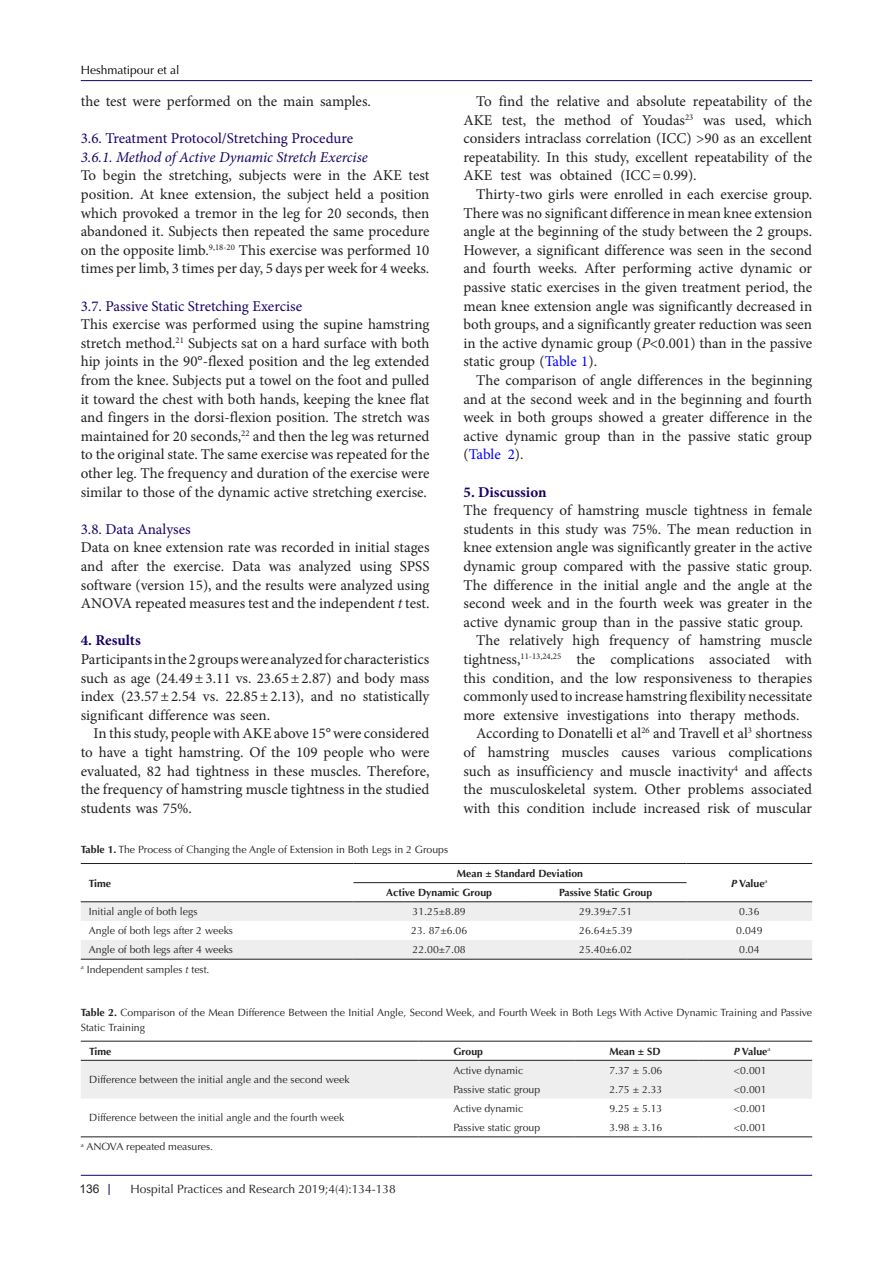
<style>
.page{position:relative;width:893px;height:1263px;background:#fff}
.page>*{position:absolute;margin:0;border:0;box-sizing:border-box;transform-origin:0 0}
.t1{font:15px/18.6px "Minion Pro";color:#231f20;text-align:justify}
.t2{font:15px "Minion Pro";letter-spacing:-.005em;color:#190066}
.t3{font:italic 15px "Minion Pro";letter-spacing:-.005em;color:#190066}
.t4{font:700 15px "Minion Pro";color:#190066}
.t5{font:12px "Optima LT Std";color:#231f20}
.t6{font:12px "Optima LT Std";color:#000001}
.t7{font:12px "Arial";color:#231f20}
.t8{font:10.5px/15px "Optima LT Std";color:#231f20}
.t9{font:700 10.5px "Optima LT Std";color:#231f20}
.s1{font-style:italic}
.s2{color:#222}
.s3{color:#00f}
.s4{font-weight:700}
</style>
<div class="page">
<hr style="left:81px;top:1175px;width:731px;height:1px;background:#190066">
<hr style="left:81px;top:80px;width:731px;height:1px;background:#190066">
<svg style="left:81px;top:902px;width:731px;height:57px"></svg>
<hr style="left:81px;top:863px;width:272px;height:1px;background:#231f20">
<hr style="left:353px;top:863px;width:172px;height:1px;background:#231f20">
<hr style="left:525px;top:863px;width:162px;height:1px;background:#231f20">
<hr style="left:687px;top:863px;width:125px;height:1px;background:#231f20">
<hr style="left:353px;top:882px;width:172px;height:1px;background:#231f20">
<hr style="left:525px;top:882px;width:162px;height:1px;background:#231f20">
<hr style="left:81px;top:901px;width:272px;height:1px;background:#231f20">
<hr style="left:353px;top:901px;width:172px;height:1px;background:#231f20">
<hr style="left:525px;top:901px;width:162px;height:1px;background:#231f20">
<hr style="left:687px;top:901px;width:125px;height:1px;background:#231f20">
<hr style="left:81px;top:959px;width:272px;height:1px;background:#231f20">
<hr style="left:353px;top:959px;width:172px;height:1px;background:#231f20">
<hr style="left:525px;top:959px;width:162px;height:1px;background:#231f20">
<hr style="left:687px;top:959px;width:125px;height:1px;background:#231f20">
<div style="left:81px;top:1061px;width:731px;height:37px;background:#eee"></div>
<hr style="left:81px;top:1041px;width:337px;height:1px;background:#231f20">
<hr style="left:418px;top:1041px;width:156px;height:1px;background:#231f20">
<hr style="left:574px;top:1041px;width:125px;height:1px;background:#231f20">
<hr style="left:699px;top:1041px;width:113px;height:1px;background:#231f20">
<hr style="left:81px;top:1060px;width:337px;height:1px;background:#231f20">
<hr style="left:418px;top:1060px;width:156px;height:1px;background:#231f20">
<hr style="left:574px;top:1060px;width:125px;height:1px;background:#231f20">
<hr style="left:699px;top:1060px;width:113px;height:1px;background:#231f20">
<hr style="left:81px;top:1136px;width:337px;height:1px;background:#231f20">
<hr style="left:418px;top:1136px;width:156px;height:1px;background:#231f20">
<hr style="left:574px;top:1136px;width:125px;height:1px;background:#231f20">
<hr style="left:699px;top:1136px;width:113px;height:1px;background:#231f20">
<p class="t6" style="left:81px;top:63px;width:100px">Heshmatipour et al</p>
<p class="t1" style="left:81px;top:92px;width:292px">the test were performed on the main samples.</p>
<p class="t2" style="left:81px;top:128px;width:274px">3.6. Treatment Protocol/Stretching Procedure</p>
<p class="t3" style="left:81px;top:147px;width:289px">3.6.1. Method of Active Dynamic Stretch Exercise</p>
<p class="t1" style="left:81px;top:166px;width:350px">To begin the stretching, subjects were in the AKE test position. At knee extension, the subject held a position which provoked a tremor in the leg for 20 seconds, then abandoned it. Subjects then repeated the same procedure on the opposite limb.<sup>9,18-20</sup> This exercise was performed 10 times per limb, 3 times per day, 5 days per week for 4 weeks.</p>
<p class="t2" style="left:81px;top:296px;width:223px">3.7. Passive Static Stretching Exercise</p>
<p class="t1" style="left:81px;top:315px;width:350px">This exercise was performed using the supine hamstring stretch method.<sup>21</sup> Subjects sat on a hard surface with both hip joints in the 90°-flexed position and the leg extended from the knee. Subjects put a towel on the foot and pulled it toward the chest with both hands, keeping the knee flat and fingers in the dorsi-flexion position. The stretch was maintained for 20 seconds,<sup>22</sup> and then the leg was returned to the original state. The same exercise was repeated for the other leg. The frequency and duration of the exercise were similar to those of the dynamic active stretching exercise.</p>
<p class="t2" style="left:81px;top:519px;width:111px">3.8. Data Analyses</p>
<p class="t1" style="left:81px;top:538px;width:350px">Data on knee extension rate was recorded in initial stages and after the exercise. Data was analyzed using SPSS software (version 15), and the results were analyzed using ANOVA repeated measures test and the independent <span class="s1">t</span> test.</p>
<p class="t4" style="left:81px;top:630px;width:61px">4. Results</p>
<p class="t1" style="left:81px;top:650px;width:350px">Participants in the 2 groups were analyzed for characteristics such as age (24.49±3.11 vs. 23.65±2.87) and body mass index (23.57±2.54 vs. 22.85±2.13), and no statistically significant difference was seen.</p>
<p class="t1" style="left:81px;top:724px;width:350px;text-indent:13px">In this study, people with AKE above 15° were considered to have a tight hamstring. Of the 109 people who were evaluated, 82 had tightness in these muscles. Therefore, the frequency of hamstring muscle tightness in the studied students was 75%.</p>
<p class="t1" style="left:463px;top:92px;width:350px;text-indent:13px">To find the relative and absolute repeatability of the AKE test, the method of Youdas<sup>23</sup> was used, which considers <span class="s2">intraclass correlation</span> (ICC) &gt;90 as an excellent repeatability. In this study, excellent repeatability of the AKE test was obtained (ICC=0.99).</p>
<p class="t1" style="left:463px;top:185px;width:350px;text-indent:13px">Thirty-two girls were enrolled in each exercise group.<br>There was no significant difference in mean knee extension angle at the beginning of the study between the 2 groups.<br>However, a significant difference was seen in the second and fourth weeks. After performing active dynamic or passive static exercises in the given treatment period, the mean knee extension angle was significantly decreased in both groups, and a significantly greater reduction was seen in the active dynamic group (<span class="s1">P</span>&lt;0.001) than in the passive static group (<span class="s3">Table 1</span>).</p>
<p class="t1" style="left:463px;top:371px;width:350px;text-indent:13px">The comparison of angle differences in the beginning and at the second week and in the beginning and fourth week in both groups showed a greater difference in the active dynamic group than in the passive static group (<span class="s3">Table 2</span>).</p>
<p class="t4" style="left:463px;top:481px;width:85px">5. Discussion</p>
<p class="t1" style="left:463px;top:501px;width:350px">The frequency of hamstring muscle tightness in female students in this study was 75%. The mean reduction in knee extension angle was significantly greater in the active dynamic group compared with the passive static group.<br>The difference in the initial angle and the angle at the second week and in the fourth week was greater in the active dynamic group than in the passive static group.</p>
<p class="t1" style="left:463px;top:631px;width:350px;text-indent:13px">The relatively high frequency of hamstring muscle tightness,<sup>11-13,24,25</sup> the complications associated with this condition, and the low responsiveness to therapies commonly used to increase hamstring flexibility necessitate more extensive investigations into therapy methods.</p>
<p class="t1" style="left:463px;top:724px;width:350px;text-indent:13px">According to Donatelli et al<sup>26</sup> and Travell et al<sup>3</sup> shortness of hamstring muscles causes various complications such as insufficiency and muscle inactivity<sup>4</sup> and affects the musculoskeletal system. Other problems associated with this condition include increased risk of muscular</p>
<p class="t8" style="left:81px;top:842px;width:369px"><span class="s4">Table 1.</span> The Process of Changing the Angle of Extension in Both Legs in 2 Groups</p>
<p class="t9" style="left:89px;top:877px;width:24px">Time</p>
<p class="t9" style="left:457px;top:867px;width:128px">Mean ± Standard Deviation</p>
<p class="t9" style="left:386px;top:886px;width:107px">Active Dynamic Group</p>
<p class="t9" style="left:559px;top:886px;width:94px">Passive Static Group</p>
<p class="t9" style="left:731px;top:877px;width:38px"><span class="s1">P</span> Value<sup>a</sup></p>
<p class="t8" style="left:89px;top:904px;width:110px">Initial angle of both legs</p>
<p class="t8" style="left:413px;top:904px;width:55px">31.25±8.89</p>
<p class="t8" style="left:579px;top:904px;width:55px">29.39±7.51</p>
<p class="t8" style="left:739px;top:904px;width:22px">0.36</p>
<p class="t8" style="left:89px;top:923px;width:146px">Angle of both legs after 2 weeks</p>
<p class="t8" style="left:411px;top:923px;width:57px">23. 87±6.06</p>
<p class="t8" style="left:579px;top:923px;width:55px">26.64±5.39</p>
<p class="t8" style="left:736px;top:923px;width:28px">0.049</p>
<p class="t8" style="left:89px;top:942px;width:146px">Angle of both legs after 4 weeks</p>
<p class="t8" style="left:413px;top:942px;width:55px">22.00±7.08</p>
<p class="t8" style="left:579px;top:942px;width:55px">25.40±6.02</p>
<p class="t8" style="left:739px;top:942px;width:22px">0.04</p>
<p class="t8" style="left:81px;top:962px;width:130px"><sup>a</sup> Independent samples <span class="s1">t</span> test.</p>
<p class="t8" style="left:81px;top:1005px;width:733px"><span class="s4">Table 2.</span> Comparison of the Mean Difference Between the Initial Angle, Second Week, and Fourth Week in Both Legs With Active Dynamic Training and Passive<br>Static Training</p>
<p class="t9" style="left:89px;top:1045px;width:24px">Time</p>
<p class="t9" style="left:453px;top:1045px;width:31px">Group</p>
<p class="t9" style="left:609px;top:1045px;width:53px">Mean ± SD</p>
<p class="t9" style="left:734px;top:1045px;width:38px"><span class="s1">P</span> Value<sup>a</sup></p>
<p class="t8" style="left:89px;top:1072px;width:262px">Difference between the initial angle and the second week</p>
<p class="t8" style="left:453px;top:1063px;width:72px">Active dynamic</p>
<p class="t8" style="left:609px;top:1063px;width:55px">7.37 ± 5.06</p>
<p class="t8" style="left:734px;top:1063px;width:34px">&lt;0.001</p>
<p class="t8" style="left:453px;top:1082px;width:88px">Passive static group</p>
<p class="t8" style="left:609px;top:1082px;width:55px">2.75 ± 2.33</p>
<p class="t8" style="left:734px;top:1082px;width:34px">&lt;0.001</p>
<p class="t8" style="left:89px;top:1110px;width:257px">Difference between the initial angle and the fourth week</p>
<p class="t8" style="left:81px;top:1139px;width:134px"><sup>a</sup> ANOVA repeated measures.</p>
<p class="t7" style="left:80px;top:1180px;width:22px">136</p>
<p class="t5" style="left:130px;top:1182px;width:267px">Hospital Practices and Research 2019;4(4):134-138</p>
<p class="t8" style="left:453px;top:1101px;width:72px">Active dynamic</p>
<p class="t8" style="left:609px;top:1101px;width:55px">9.25 ± 5.13</p>
<p class="t8" style="left:734px;top:1101px;width:34px">&lt;0.001</p>
<p class="t8" style="left:453px;top:1120px;width:88px">Passive static group</p>
<p class="t8" style="left:609px;top:1120px;width:55px">3.98 ± 3.16</p>
<p class="t8" style="left:734px;top:1120px;width:34px">&lt;0.001</p>
</div>
